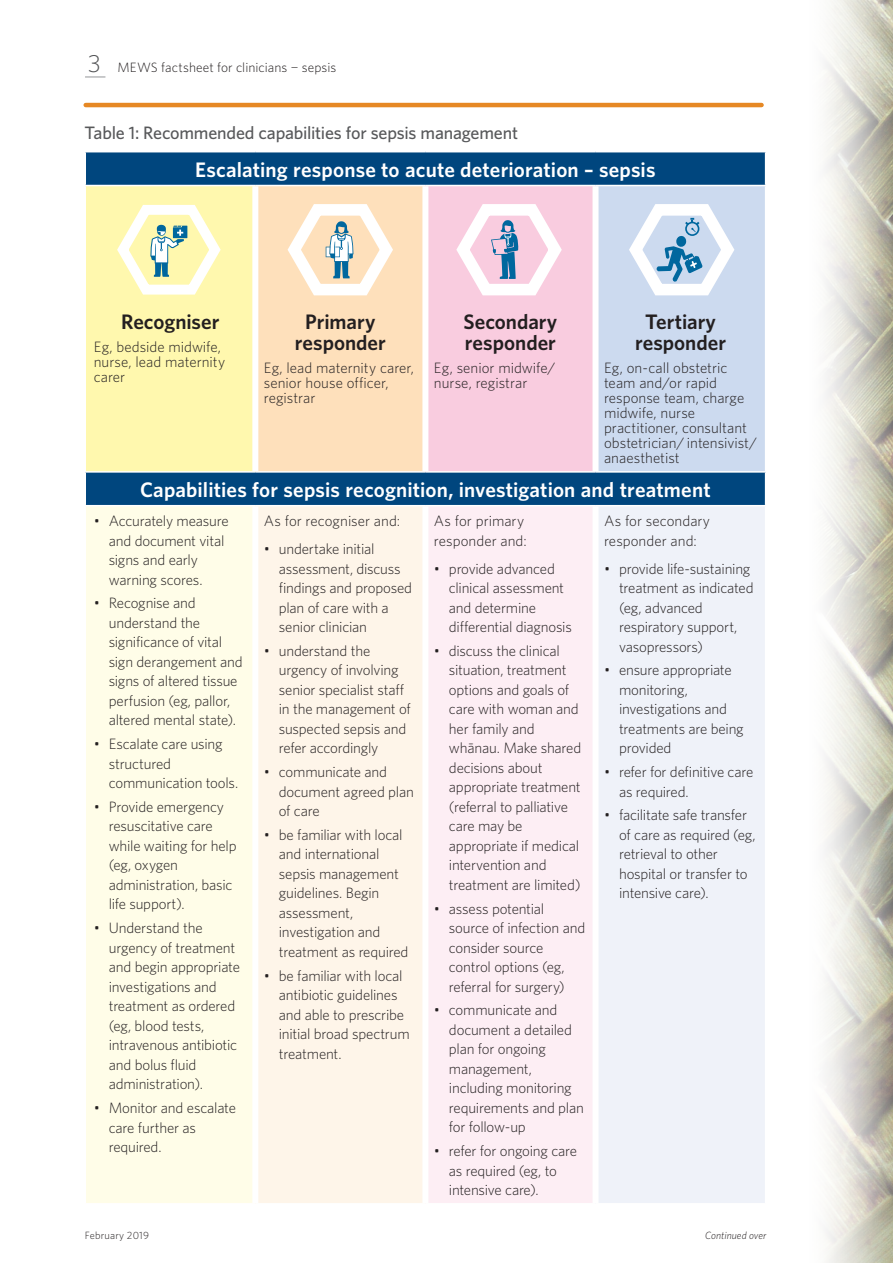
<style>
.page{position:relative;width:893px;height:1263px;background:#fff}
.page>*{position:absolute;margin:0;border:0;box-sizing:border-box;transform-origin:0 0}
.t1{font:600 21px "Whitney";letter-spacing:.005em;color:#fff}
.t2{font:600 21px/21px "Whitney";color:#231f20;text-align:center}
.t3{font:500 18px "Whitney";letter-spacing:-.015em;color:#57585a}
.t4{font:300 15px/19.5px "Whitney";letter-spacing:-.015em;color:#231f20}
.t5{font:300 15px/15px "Whitney";letter-spacing:.005em;color:#231f20}
.t6{font:300 13.5px "Whitney";letter-spacing:.005em;color:#231f20}
.t7{font:italic 300 10.5px "Whitney";color:#231f20}
.t8{font:300 10.5px "Whitney";letter-spacing:.015em;color:#231f20}
.s1{font-size:24.75px;color:#545557}
</style>
<div class="page">
<img style="left:825px;top:0;width:68px;height:1263px">
<hr style="left:86px;top:103px;width:676px;height:4px;background:#e68824">
<svg style="left:85px;top:77px;width:20px;height:1px"></svg>
<div style="left:86px;top:152px;width:679px;height:353px;background:#00467e"></div>
<div style="left:85px;top:185px;width:170px;height:287px;background:#fff8ae"></div>
<div style="left:255px;top:185px;width:170px;height:287px;background:#fee0bb"></div>
<div style="left:425px;top:185px;width:170px;height:287px;background:#f9ccdf"></div>
<div style="left:595px;top:185px;width:171px;height:287px;background:#ccdaef"></div>
<div style="left:85px;top:506px;width:170px;height:698px;background:#fffde8"></div>
<div style="left:255px;top:506px;width:170px;height:698px;background:#fef5e9"></div>
<div style="left:425px;top:506px;width:170px;height:698px;background:#fdeef4"></div>
<div style="left:595px;top:506px;width:171px;height:698px;background:#eff2f9"></div>
<hr style="left:84px;top:185px;width:171px;height:1px;background:#fff">
<hr style="left:84px;top:186px;width:2px;height:285px;background:#fff">
<hr style="left:255px;top:185px;width:170px;height:1px;background:#fff">
<hr style="left:425px;top:185px;width:170px;height:1px;background:#fff">
<hr style="left:595px;top:185px;width:171px;height:1px;background:#fff">
<hr style="left:765px;top:186px;width:1px;height:285px;background:#fff">
<hr style="left:84px;top:471px;width:171px;height:2px;background:#fff">
<hr style="left:255px;top:471px;width:170px;height:2px;background:#fff">
<hr style="left:425px;top:471px;width:170px;height:2px;background:#fff">
<hr style="left:595px;top:471px;width:171px;height:2px;background:#fff">
<hr style="left:84px;top:506px;width:2px;height:697px;background:#fff">
<hr style="left:765px;top:506px;width:1px;height:697px;background:#fff">
<hr style="left:84px;top:1203px;width:171px;height:1px;background:#fff">
<hr style="left:255px;top:1203px;width:170px;height:1px;background:#fff">
<hr style="left:425px;top:1203px;width:170px;height:1px;background:#fff">
<hr style="left:595px;top:1203px;width:171px;height:1px;background:#fff">
<div style="left:252px;top:186px;width:6px;height:285px;background:#fff"></div>
<div style="left:422px;top:186px;width:6px;height:285px;background:#fff"></div>
<div style="left:592px;top:186px;width:6px;height:285px;background:#fff"></div>
<div style="left:252px;top:506px;width:6px;height:697px;background:#fff"></div>
<div style="left:422px;top:506px;width:6px;height:697px;background:#fff"></div>
<div style="left:592px;top:506px;width:6px;height:697px;background:#fff"></div>
<svg style="left:629px;top:204px;width:106px;height:92px"></svg>
<svg style="left:117px;top:205px;width:104px;height:90px"></svg>
<svg style="left:287px;top:204px;width:106px;height:92px"></svg>
<svg style="left:456px;top:204px;width:106px;height:92px"></svg>
<p class="t6" style="left:88px;top:59px;width:250px"><span class="s1">3</span> MEWS factsheet for clinicians − sepsis</p>
<p class="t3" style="left:84px;top:121px;width:435px">Table 1: Recommended capabilities for sepsis management</p>
<h1 class="t1" style="left:195px;top:156px;width:462px">Escalating response to acute deterioration – sepsis</h1>
<h1 class="t2" style="left:464px;top:311px;width:95px;text-align:left">Secondary responder</h1>
<p class="t4" style="left:434px;top:360px;width:123px;line-height:15px">Eg, senior midwife/ nurse, registrar</p>
<h1 class="t2" style="left:635px;top:311px;width:93px">Tertiary responder</h1>
<p class="t4" style="left:604px;top:360px;width:155px;line-height:15px">Eg, on-call obstetric team and/or rapid response team, charge midwife, nurse practitioner, consultant obstetrician/ intensivist/ anaesthetist</p>
<h1 class="t1" style="left:140px;top:476px;width:572px">Capabilities for sepsis recognition, investigation and treatment</h1>
<p class="t4" style="left:109px;top:511px;width:121px;text-indent:-15px">• Accurately measure and document vital signs and early warning scores.</p>
<p class="t4" style="left:109px;top:593px;width:136px;text-indent:-15px">• Recognise and understand the significance of vital sign derangement and signs of altered tissue perfusion (eg, pallor, altered mental state).</p>
<p class="t4" style="left:109px;top:734px;width:131px;text-indent:-15px">• Escalate care using structured communication tools.</p>
<p class="t4" style="left:109px;top:796px;width:129px;text-indent:-15px">• Provide emergency resuscitative care while waiting for help (eg, oxygen administration, basic life support).</p>
<p class="t4" style="left:109px;top:918px;width:133px;text-indent:-15px">• Understand the urgency of treatment and begin appropriate investigations and treatment as ordered (eg, blood tests, intravenous antibiotic and bolus fluid administration).</p>
<p class="t4" style="left:109px;top:1097px;width:129px;text-indent:-15px">• Monitor and escalate care further as required.</p>
<h1 class="t2" style="left:295px;top:311px;width:93px">Primary responder</h1>
<p class="t5" style="left:264px;top:360px;width:152px">Eg, lead maternity carer, senior house officer, registrar</p>
<h1 class="t2" style="left:121px;top:311px;width:100px">Recogniser</h1>
<p class="t4" style="left:94px;top:339px;width:133px;line-height:15px">Eg, bedside midwife, nurse, lead maternity carer</p>
<p class="t5" style="left:604px;top:511px;width:108px;line-height:19.5px">As for secondary responder and:</p>
<p class="t4" style="left:619px;top:558px;width:136px;text-indent:-15px">• provide life-sustaining treatment as indicated (eg, advanced respiratory support, vasopressors)</p>
<p class="t4" style="left:619px;top:660px;width:126px;text-indent:-15px">• ensure appropriate monitoring, investigations and treatments are being provided</p>
<p class="t4" style="left:619px;top:762px;width:136px;text-indent:-15px">• refer for definitive care as required.</p>
<p class="t4" style="left:619px;top:805px;width:138px;text-indent:-15px">• facilitate safe transfer of care as required (eg, retrieval to other hospital or transfer to intensive care).</p>
<p class="t5" style="left:434px;top:511px;width:94px;line-height:19.5px">As for primary responder and:</p>
<p class="t4" style="left:449px;top:558px;width:124px;text-indent:-15px">• provide advanced clinical assessment and determine differential diagnosis</p>
<p class="t4" style="left:449px;top:640px;width:134px;text-indent:-15px">• discuss the clinical situation, treatment options and goals of care with woman and her family and whānau. Make shared decisions about appropriate treatment (referral to palliative care may be appropriate if medical intervention and treatment are limited)</p>
<p class="t4" style="left:449px;top:898px;width:138px;text-indent:-15px">• assess potential source of infection and consider source control options (eg, referral for surgery)</p>
<p class="t4" style="left:449px;top:1000px;width:136px;text-indent:-15px">• communicate and document a detailed plan for ongoing management, including monitoring requirements and plan for follow-up</p>
<p class="t4" style="left:449px;top:1141px;width:130px;text-indent:-15px">• refer for ongoing care as required (eg, to intensive care).</p>
<p class="t5" style="left:264px;top:513px;width:138px">As for recogniser and:</p>
<p class="t4" style="left:279px;top:539px;width:135px;text-indent:-15px">• undertake initial assessment, discuss findings and proposed plan of care with a senior clinician</p>
<p class="t4" style="left:279px;top:640px;width:134px;text-indent:-15px">• understand the urgency of involving senior specialist staff in the management of suspected sepsis and refer accordingly</p>
<p class="t4" style="left:279px;top:762px;width:136px;text-indent:-15px">• communicate and document agreed plan of care</p>
<p class="t4" style="left:279px;top:824px;width:131px;text-indent:-15px">• be familiar with local and international sepsis management guidelines. Begin assessment, investigation and treatment as required</p>
<p class="t4" style="left:279px;top:965px;width:132px;text-indent:-15px">• be familiar with local antibiotic guidelines and able to prescribe initial broad spectrum treatment.</p>
<p class="t8" style="left:85px;top:1228px;width:66px">February 2019</p>
<p class="t7" style="left:705px;top:1228px;width:63px">Continued over</p>
</div>
